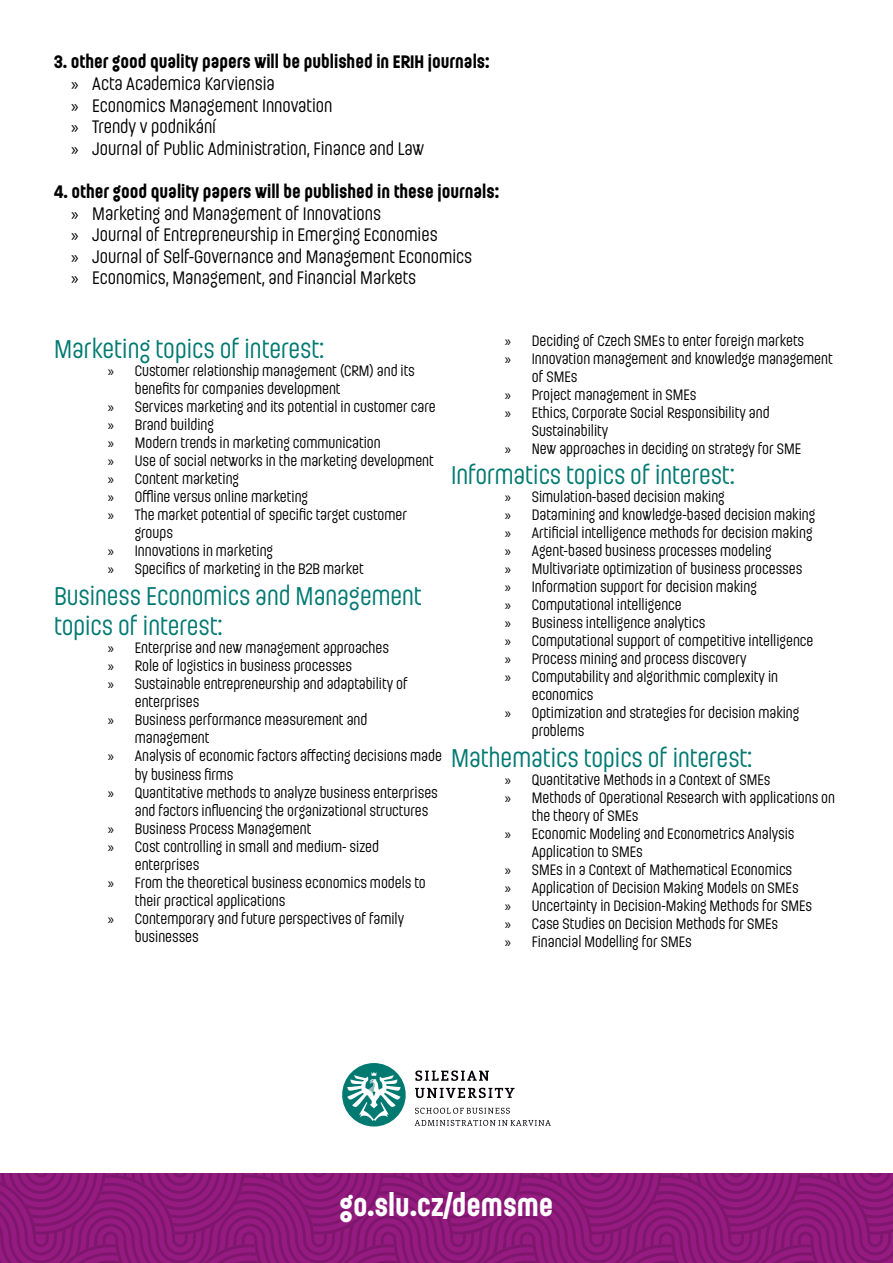
<style>
.page{position:relative;width:893px;height:1263px;background:#fff}
.page>*{position:absolute;margin:0;border:0;box-sizing:border-box;transform-origin:0 0}
.t1{font:700 30px "Ladislav";color:#fff}
.t2{font:25.5px/30.6px "Ladislav";color:#007971}
.t3{font:18px/21.6px "Ladislav";color:#000}
.t4{font:15px "Ladislav";color:#000}
.s1{font-weight:700}
.s2{font-family:"Myriad Pro"}
</style>
<div class="page">
<svg style="left:0;top:1174px;width:893px;height:89px;background:#8b1979"></svg>
<div style="left:342px;top:1063px;width:64px;height:63px;background:#007971;border-radius:50%"></div>
<svg style="left:347px;top:1072px;width:54px;height:49px"></svg>
<svg style="left:415px;top:1070px;width:74px;height:11px"></svg>
<svg style="left:415px;top:1088px;width:100px;height:10px"></svg>
<svg style="left:415px;top:1108px;width:95px;height:6px"></svg>
<svg style="left:415px;top:1120px;width:136px;height:6px"></svg>
<p class="t3" style="left:71px;top:51px;width:420px;text-indent:-17px"><span class="s1">3. other good quality papers will be published in ERIH journals: </span><span class="s2">»</span> Acta Academica Karviensia<br><span class="s2">»</span> Economics Management Innovation<br><span class="s2">»</span> Trendy v podnikání<br><span class="s2">»</span> Journal of Public Administration, Finance and Law</p>
<p class="t3" style="left:71px;top:180px;width:430px;text-indent:-17px"><span class="s1">4. other good quality papers will be published in these journals: </span><span class="s2">»</span> Marketing and Management of Innovations<br><span class="s2">»</span> Journal of Entrepreneurship in Emerging Economies<br><span class="s2">»</span> Journal of Self-Governance and Management Economics<br><span class="s2">»</span> Economics, Management, and Financial Markets</p>
<h2 class="t2" style="left:54px;top:333px;width:271px">Marketing topics of interest:</h2>
<p class="t4" style="left:108px;top:362px;width:308px"><span class="s2">»</span> Customer relationship management (CRM) and its</p>
<p class="t4" style="left:135px;top:380px;width:207px">benefits for companies development</p>
<p class="t4" style="left:108px;top:398px;width:329px"><span class="s2">»</span> Services marketing and its potential in customer care</p>
<p class="t4" style="left:108px;top:416px;width:108px"><span class="s2">»</span> Brand building</p>
<p class="t4" style="left:108px;top:434px;width:274px"><span class="s2">»</span> Modern trends in marketing communication</p>
<p class="t4" style="left:108px;top:452px;width:328px"><span class="s2">»</span> Use of social networks in the marketing development</p>
<p class="t4" style="left:108px;top:470px;width:133px"><span class="s2">»</span> Content marketing</p>
<p class="t4" style="left:108px;top:488px;width:202px"><span class="s2">»</span> Offline versus online marketing</p>
<p class="t4" style="left:108px;top:506px;width:301px"><span class="s2">»</span> The market potential of specific target customer</p>
<p class="t4" style="left:135px;top:524px;width:40px">groups</p>
<p class="t4" style="left:108px;top:542px;width:167px"><span class="s2">»</span> Innovations in marketing</p>
<p class="t4" style="left:108px;top:560px;width:257px"><span class="s2">»</span> Specifics of marketing in the B2B market</p>
<h2 class="t2" style="left:54px;top:580px;width:369px">Business Economics and Management topics of interest:</h2>
<p class="t4" style="left:108px;top:639px;width:283px"><span class="s2">»</span> Enterprise and new management approaches</p>
<p class="t4" style="left:108px;top:657px;width:246px"><span class="s2">»</span> Role of logistics in business processes</p>
<p class="t4" style="left:108px;top:675px;width:302px"><span class="s2">»</span> Sustainable entrepreneurship and adaptability of</p>
<p class="t4" style="left:135px;top:693px;width:66px">enterprises</p>
<p class="t4" style="left:108px;top:711px;width:261px"><span class="s2">»</span> Business performance measurement and</p>
<p class="t4" style="left:135px;top:729px;width:76px">management</p>
<p class="t4" style="left:108px;top:747px;width:336px"><span class="s2">»</span> Analysis of economic factors affecting decisions made</p>
<p class="t4" style="left:135px;top:765px;width:100px">by business firms</p>
<p class="t4" style="left:108px;top:783px;width:331px"><span class="s2">»</span> Quantitative methods to analyze business enterprises</p>
<p class="t4" style="left:135px;top:801px;width:295px">and factors influencing the organizational structures</p>
<p class="t4" style="left:108px;top:819px;width:205px"><span class="s2">»</span> Business Process Management</p>
<p class="t4" style="left:108px;top:837px;width:273px"><span class="s2">»</span> Cost controlling in small and medium- sized</p>
<p class="t4" style="left:135px;top:855px;width:66px">enterprises</p>
<p class="t4" style="left:108px;top:873px;width:320px"><span class="s2">»</span> From the theoretical business economics models to</p>
<p class="t4" style="left:135px;top:891px;width:152px">their practical applications</p>
<p class="t4" style="left:108px;top:909px;width:298px"><span class="s2">»</span> Contemporary and future perspectives of family</p>
<p class="t4" style="left:135px;top:927px;width:66px">businesses</p>
<p class="t4" style="left:505px;top:331px;width:301px"><span class="s2">»</span> Deciding of Czech SMEs to enter foreign markets</p>
<p class="t4" style="left:505px;top:349px;width:329px"><span class="s2">»</span> Innovation management and knowledge management</p>
<p class="t4" style="left:532px;top:367px;width:47px">of SMEs</p>
<p class="t4" style="left:505px;top:385px;width:193px"><span class="s2">»</span> Project management in SMEs</p>
<p class="t4" style="left:505px;top:403px;width:266px"><span class="s2">»</span> Ethics, Corporate Social Responsibility and</p>
<p class="t4" style="left:532px;top:421px;width:78px">Sustainability</p>
<p class="t4" style="left:505px;top:439px;width:298px"><span class="s2">»</span> New approaches in deciding on strategy for SME</p>
<h2 class="t2" style="left:451px;top:459px;width:285px">Informatics topics of interest:</h2>
<p class="t4" style="left:505px;top:488px;width:222px"><span class="s2">»</span> Simulation-based decision making</p>
<p class="t4" style="left:505px;top:506px;width:312px"><span class="s2">»</span> Datamining and knowledge-based decision making</p>
<p class="t4" style="left:505px;top:524px;width:309px"><span class="s2">»</span> Artificial intelligence methods for decision making</p>
<p class="t4" style="left:505px;top:542px;width:268px"><span class="s2">»</span> Agent-based business processes modeling</p>
<p class="t4" style="left:505px;top:560px;width:299px"><span class="s2">»</span> Multivariate optimization of business processes</p>
<p class="t4" style="left:505px;top:578px;width:254px"><span class="s2">»</span> Information support for decision making</p>
<p class="t4" style="left:505px;top:596px;width:179px"><span class="s2">»</span> Computational intelligence</p>
<p class="t4" style="left:505px;top:614px;width:202px"><span class="s2">»</span> Business intelligence analytics</p>
<p class="t4" style="left:505px;top:632px;width:310px"><span class="s2">»</span> Computational support of competitive intelligence</p>
<p class="t4" style="left:505px;top:650px;width:243px"><span class="s2">»</span> Process mining and process discovery</p>
<p class="t4" style="left:505px;top:668px;width:275px"><span class="s2">»</span> Computability and algorithmic complexity in</p>
<p class="t4" style="left:532px;top:686px;width:63px">economics</p>
<p class="t4" style="left:505px;top:704px;width:296px"><span class="s2">»</span> Optimization and strategies for decision making</p>
<p class="t4" style="left:532px;top:722px;width:54px">problems</p>
<h2 class="t2" style="left:451px;top:742px;width:303px">Mathematics topics of interest:</h2>
<p class="t4" style="left:505px;top:770px;width:267px"><span class="s2">»</span> Quantitative Methods in a Context of SMEs</p>
<p class="t4" style="left:505px;top:788px;width:332px"><span class="s2">»</span> Methods of Operational Research with applications on</p>
<p class="t4" style="left:532px;top:806px;width:108px">the theory of SMEs</p>
<p class="t4" style="left:505px;top:824px;width:291px"><span class="s2">»</span> Economic Modeling and Econometrics Analysis</p>
<p class="t4" style="left:532px;top:842px;width:113px">Application to SMEs</p>
<p class="t4" style="left:505px;top:860px;width:289px"><span class="s2">»</span> SMEs in a Context of Mathematical Economics</p>
<p class="t4" style="left:505px;top:878px;width:295px"><span class="s2">»</span> Application of Decision Making Models on SMEs</p>
<p class="t4" style="left:505px;top:896px;width:309px"><span class="s2">»</span> Uncertainty in Decision-Making Methods for SMEs</p>
<p class="t4" style="left:505px;top:914px;width:275px"><span class="s2">»</span> Case Studies on Decision Methods for SMEs</p>
<p class="t4" style="left:505px;top:932px;width:188px"><span class="s2">»</span> Financial Modelling for SMEs</p>
<h1 class="t1" style="left:340px;top:1186px;width:215px">go.slu.cz/demsme</h1>
</div>
